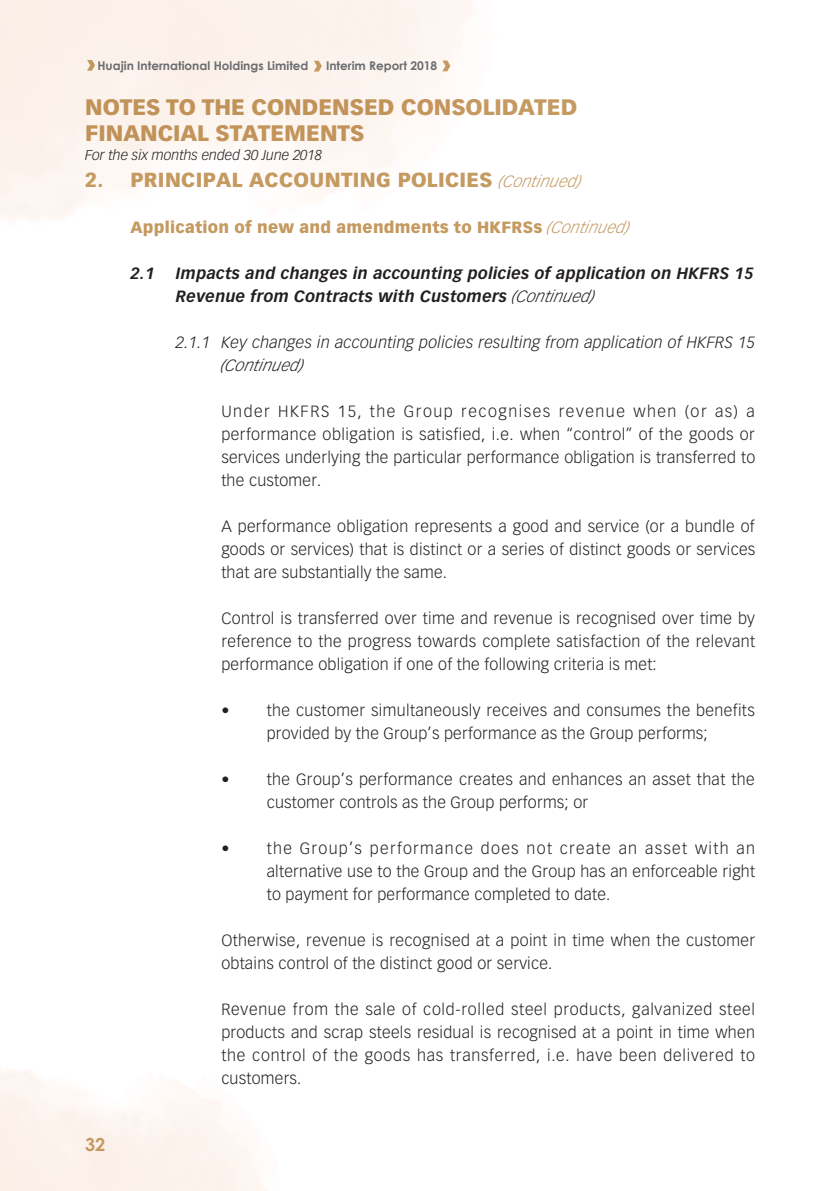
<style>
.page{position:relative;width:840px;height:1191px;background:#fff}
.page>*{position:absolute;margin:0;border:0;box-sizing:border-box;transform-origin:0 0}
.t1{font:900 22px/26px "Vectora LT Std";color:#c49a60}
.t2{font:900 20px "Vectora LT Std";letter-spacing:.02em;color:#c49a60}
.t3{font:700 18px "Century Gothic";color:#c49a60}
.t4{font:300 16px/23px "Vectora LT Std";letter-spacing:.015em;color:#231f20;text-align:justify}
.t5{font:italic 700 16px/23px "Vectora LT Std";letter-spacing:.02em;color:#231f20}
.t6{font:italic 300 16px/23px "Vectora LT Std";letter-spacing:.015em;color:#231f20}
.t7{font:900 16px "Vectora LT Std";letter-spacing:.02em;color:#c49a60}
.t8{font:italic 300 14px "Vectora LT Std";color:#231f20}
.t9{font:700 12px "Century Gothic";color:#6c6d70}
.s1{font-weight:300;font-style:italic;font-size:16px}
.s2{font-weight:300;font-style:italic}
.s3{font-weight:300}
</style>
<div class="page">
<svg style="left:313px;top:61px;width:9px;height:11px"></svg>
<svg style="left:87px;top:60px;width:8px;height:11px"></svg>
<svg style="left:442px;top:61px;width:8px;height:10px"></svg>
<p class="t9" style="left:97px;top:56px;width:212px">Huajin International Holdings Limited</p>
<p class="t9" style="left:326px;top:56px;width:113px">Interim Report 2018</p>
<h1 class="t1" style="left:85px;top:94px;width:493px">NOTES TO THE CONDENSED CONSOLIDATED<br>FINANCIAL STATEMENTS</h1>
<p class="t8" style="left:85px;top:147px;width:238px">For the six months ended 30 June 2018</p>
<p class="t2" style="left:85px;top:167px;width:496px">2. PRINCIPAL ACCOUNTING POLICIES <span class="s1">(Continued)</span></p>
<p class="t7" style="left:130px;top:217px;width:499px">Application of new and amendments to HKFRSs <span class="s2">(Continued)</span></p>
<p class="t5" style="left:130px;top:262px;width:26px">2.1</p>
<p class="t5" style="left:176px;top:262px;width:579px">Impacts and changes in accounting policies of application on HKFRS 15<br>Revenue from Contracts with Customers <span class="s3">(Continued)</span></p>
<p class="t6" style="left:220px;top:331px;width:536px;text-indent:-44px">2.1.1 Key changes in accounting policies resulting from application of HKFRS 15 (Continued)</p>
<p class="t4" style="left:221px;top:400px;width:535px">Under HKFRS 15, the Group recognises revenue when (or as) a performance obligation is satisfied, i.e. when “control” of the goods or services underlying the particular performance obligation is transferred to the customer.</p>
<p class="t4" style="left:221px;top:515px;width:535px">A performance obligation represents a good and service (or a bundle of goods or services) that is distinct or a series of distinct goods or services that are substantially the same.</p>
<p class="t4" style="left:221px;top:607px;width:535px">Control is transferred over time and revenue is recognised over time by reference to the progress towards complete satisfaction of the relevant performance obligation if one of the following criteria is met:</p>
<p class="t4" style="left:221px;top:699px;width:534px;text-align:center">• the customer simultaneously receives and consumes the benefits provided by the Group’s performance as the Group performs;</p>
<p class="t4" style="left:266px;top:768px;width:489px;text-indent:-45px">• the Group’s performance creates and enhances an asset that the customer controls as the Group performs; or</p>
<p class="t4" style="left:266px;top:837px;width:489px;text-indent:-45px">• the Group’s performance does not create an asset with an alternative use to the Group and the Group has an enforceable right to payment for performance completed to date.</p>
<p class="t4" style="left:221px;top:929px;width:535px">Otherwise, revenue is recognised at a point in time when the customer obtains control of the distinct good or service.</p>
<p class="t4" style="left:221px;top:998px;width:535px">Revenue from the sale of cold-rolled steel products, galvanized steel products and scrap steels residual is recognised at a point in time when the control of the goods has transferred, i.e. have been delivered to customers.</p>
<p class="t3" style="left:85px;top:1131px;width:22px">32</p>
</div>
